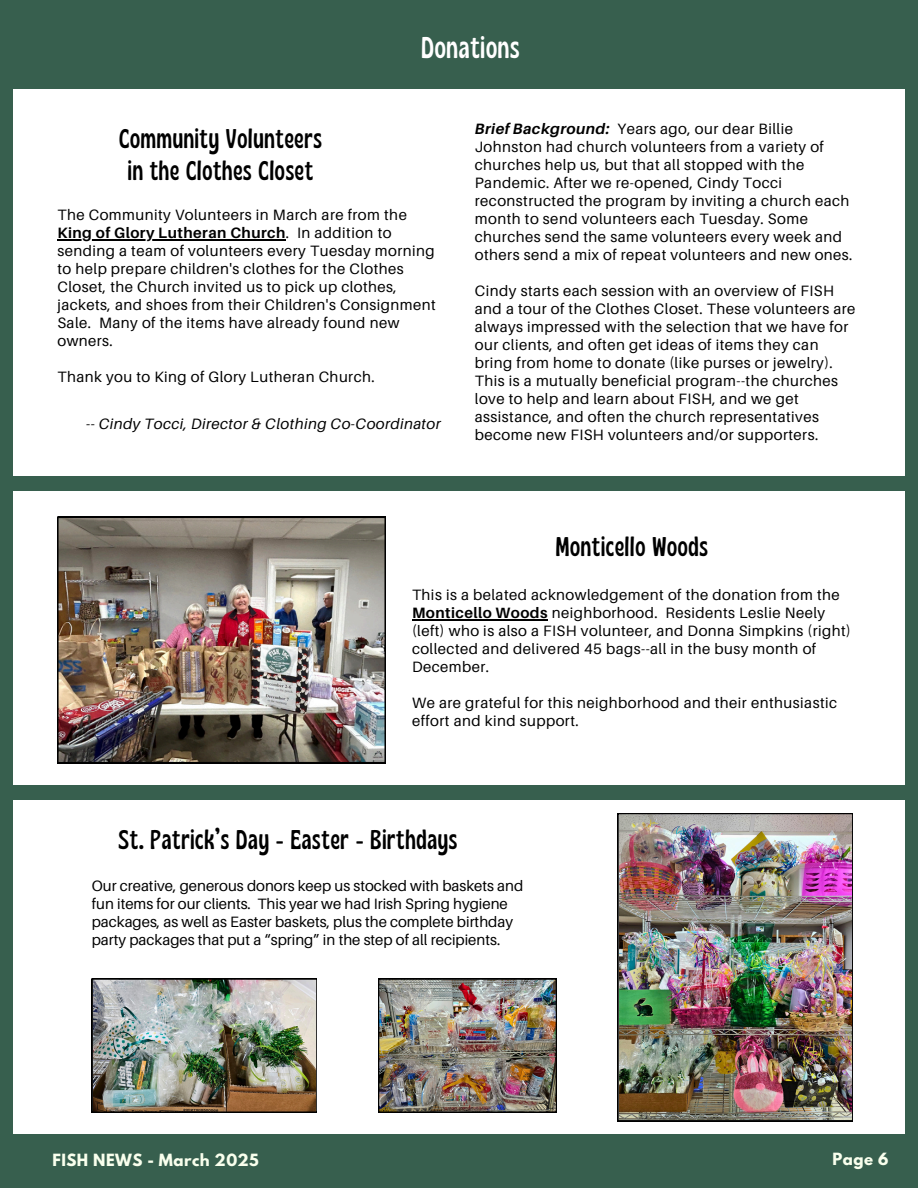
<style>
.page{position:relative;width:918px;height:1188px;background:#375f4e}
.page>*{position:absolute;margin:0;border:0;box-sizing:border-box;transform-origin:0 0}
.t1{font:condensed 30px "Gliker";letter-spacing:.03em;color:#fff}
.t2{font:condensed 27px/31.5px "Gliker";letter-spacing:.03em;color:#000;text-align:center}
.t3{font:15px/18px "Aileron";letter-spacing:.03em;color:#000}
.t4{font:15px/18px "Aileron";color:#000}
.t5{font:italic 15px "Aileron";letter-spacing:.03em;color:#000}
.t6{font:700 15px "League Spartan";letter-spacing:.03em;color:#f9ffed}
.s1{font-weight:700}
.s2{font-weight:700;font-style:italic}
</style>
<div class="page">
<div style="left:13px;top:89px;width:891px;height:386px;background:#fff"></div>
<div style="left:13px;top:800px;width:891px;height:334px;background:#fff"></div>
<img style="left:618px;top:813px;width:235px;height:308px">
<img style="left:378px;top:979px;width:179px;height:133px">
<img style="left:92px;top:979px;width:225px;height:133px">
<div style="left:13px;top:491px;width:892px;height:294px;background:#fff"></div>
<img style="left:57px;top:517px;width:329px;height:246px">
<hr style="left:57px;top:239px;width:229px;height:1px;background:#000">
<hr style="left:412px;top:619px;width:136px;height:1px;background:#000">
<h1 class="t1" style="left:421px;top:29px;width:100px">Donations</h1>
<p class="t2" style="left:119px;top:123px;width:204px">Community Volunteers in the Clothes Closet</p>
<p class="t3" style="left:57px;top:205px;width:351px">The Community Volunteers in March are from the</p>
<p class="t3" style="left:57px;top:223px;width:380px"><span class="s1">King of Glory Lutheran Church</span>. In addition to sending a team of volunteers every Tuesday morning to help prepare children's clothes for the Clothes Closet, the Church invited us to pick up clothes, jackets, and shoes from their Children's Consignment Sale. Many of the items have already found new owners.</p>
<p class="t3" style="left:57px;top:367px;width:319px">Thank you to King of Glory Lutheran Church.</p>
<p class="t5" style="left:86px;top:415px;width:356px">-- Cindy Tocci, Director &amp; Clothing Co-Coordinator</p>
<p class="t3" style="left:475px;top:119px;width:379px"><span class="s2">Brief Background:</span> Years ago, our dear Billie Johnston had church volunteers from a variety of churches help us, but that all stopped with the Pandemic. After we re-opened, Cindy Tocci reconstructed the program by inviting a church each month to send volunteers each Tuesday. Some churches send the same volunteers every week and others send a mix of repeat volunteers and new ones.</p>
<p class="t3" style="left:475px;top:281px;width:382px">Cindy starts each session with an overview of FISH and a tour of the Clothes Closet. These volunteers are always impressed with the selection that we have for our clients, and often get ideas of items they can bring from home to donate (like purses or jewelry).<br>This is a mutually beneficial program--the churches love to help and learn about FISH, and we get assistance, and often the church representatives become new FISH volunteers and/or supporters.</p>
<h1 class="t2" style="left:556px;top:531px;width:154px">Monticello Woods</h1>
<p class="t3" style="left:412px;top:586px;width:440px">This is a belated acknowledgement of the donation from the <span class="s1">Monticello Woods</span> neighborhood. Residents Leslie Neely (left) who is also a FISH volunteer, and Donna Simpkins (right) collected and delivered 45 bags--all in the busy month of December.</p>
<p class="t3" style="left:412px;top:694px;width:427px">We are grateful for this neighborhood and their enthusiastic effort and kind support.</p>
<p class="t2" style="left:119px;top:823px;width:340px">St. Patrick’s Day - Easter - Birthdays</p>
<p class="t4" style="left:92px;top:876px;width:433px">Our creative, generous donors keep us stocked with baskets and fun items for our clients. This year we had Irish Spring hygiene packages, as well as Easter baskets, plus the complete birthday party packages that put a “spring” in the step of all recipients.</p>
<h1 class="t6" style="left:53px;top:1152px;width:208px">FISH NEWS - March 2025</h1>
<h1 class="t6" style="left:833px;top:1151px;width:57px">Page 6</h1>
</div>
